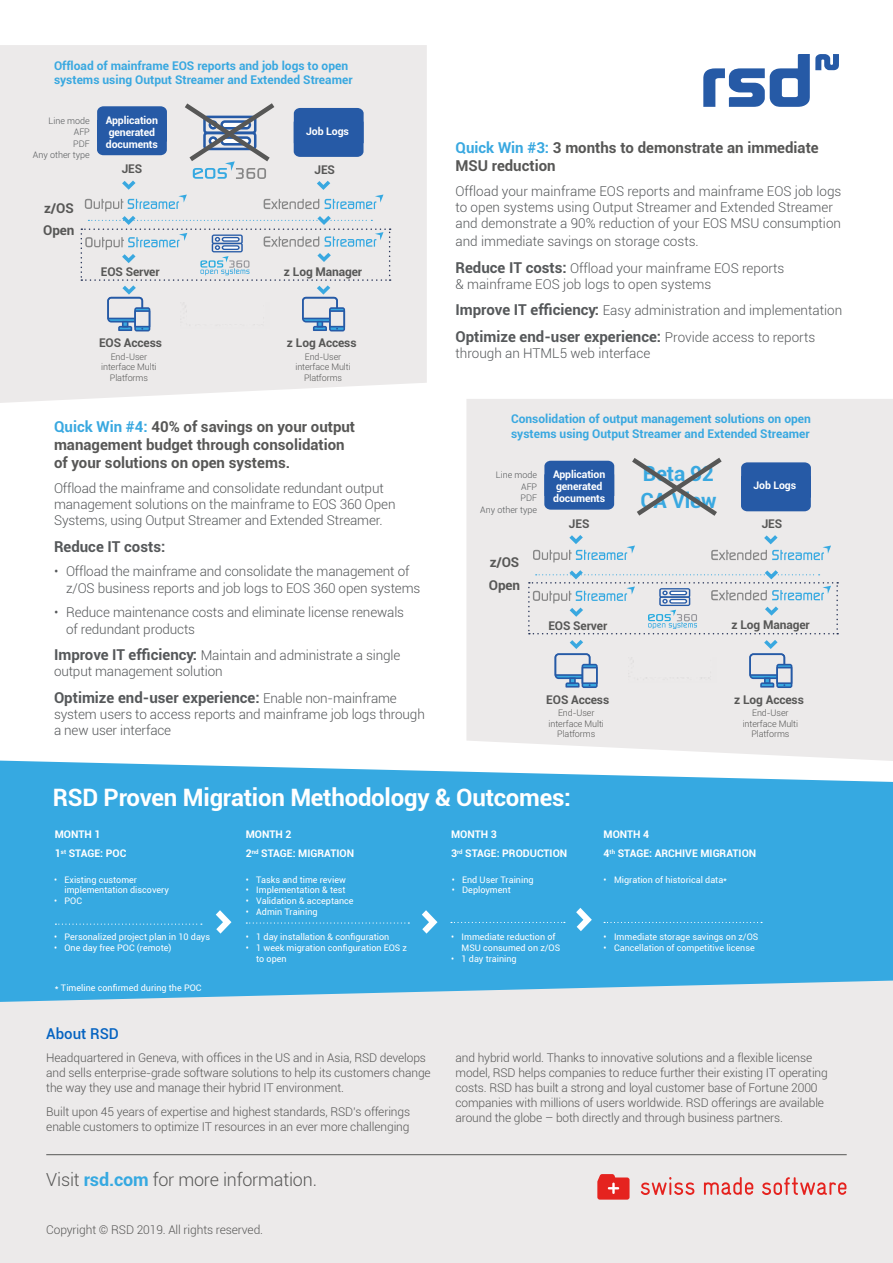
<style>
.page{position:relative;width:893px;height:1263px;background:#fff}
.page>*{position:absolute;margin:0;border:0;box-sizing:border-box;transform-origin:0 0}
.t1{font:700 24px "Roboto";letter-spacing:-.01em;color:#fff}
.t2{font:700 21px/27.5px "Roboto";letter-spacing:-.01em;color:#39a8e0}
.t3{font:300 18px "Roboto";letter-spacing:-.01em;color:#575756}
.t4{font:700 15px/18px "Roboto";color:#575756}
.t5{font:700 15px "Roboto";color:#55585a}
.t6{font:500 15px "Roboto";color:#0563c1}
.t7{font:300 13.5px/16.2px "Roboto";letter-spacing:-.01em;color:#55585a}
.t8{font:700 13.5px/22.6px "Roboto";letter-spacing:-.01em;color:#575756}
.t9{font:300 12px/15px "Roboto";letter-spacing:-.01em;color:#575756}
.t10{font:700 12px/14.4px "Roboto";color:#39a8e0}
.t11{font:700 12px "Roboto";letter-spacing:-.01em;color:#575756}
.t12{font:700 10.5px/12px "Roboto";letter-spacing:-.01em;color:#fff}
.t13{font:9px/10.8px "Roboto";color:#fff}
.t14{font:300 9px/10.5px "Roboto";letter-spacing:-.01em;color:#575756;text-align:center}
.t15{font:300 9px/11.6px "Roboto";color:#55585a;text-align:right}
.s1{color:#39a8e0}
.s2{font-weight:700;font-size:15px}
.s3{font-weight:300;font-size:13.5px}
.s4{font-weight:700;color:#36a9e1}
</style>
<div class="page">
<div style="left:0;top:979px;width:893px;height:284px;background:#eceaea"></div>
<svg style="left:0;top:760px;width:893px;height:242px;background:#47afe2"></svg>
<div style="left:466px;top:399px;width:427px;height:362px;background:#eceaea"></div>
<div style="left:0;top:45px;width:427px;height:358px;background:#eceaea"></div>
<svg style="left:703px;top:54px;width:136px;height:53px"></svg>
<div style="left:544px;top:461px;width:70px;height:49px;background:#265aa6"></div>
<svg style="left:627px;top:453px;width:100px;height:67px;background:#d8d6d6"></svg>
<div style="left:741px;top:462px;width:70px;height:49px;background:#265aa6"></div>
<svg style="left:704px;top:1177px;width:49px;height:18px"></svg>
<svg style="left:762px;top:1177px;width:84px;height:18px"></svg>
<svg style="left:641px;top:1177px;width:53px;height:18px"></svg>
<svg style="left:597px;top:1174px;width:32px;height:25px"></svg>
<hr style="left:46px;top:1154px;width:801px;height:1px;background:#575756">
<svg style="left:216px;top:910px;width:15px;height:23px"></svg>
<svg style="left:55px;top:923px;width:147px;height:2px"></svg>
<svg style="left:246px;top:922px;width:163px;height:1px"></svg>
<svg style="left:451px;top:922px;width:114px;height:1px"></svg>
<svg style="left:604px;top:922px;width:158px;height:1px"></svg>
<svg style="left:422px;top:910px;width:15px;height:23px"></svg>
<svg style="left:576px;top:908px;width:16px;height:23px"></svg>
<div style="left:714px;top:545px;width:108px;height:21px;background:#eceaea"></div>
<svg style="left:711px;top:535px;width:120px;height:25px"></svg>
<div style="left:536px;top:545px;width:93px;height:20px;background:#eceaea"></div>
<svg style="left:533px;top:535px;width:102px;height:27px"></svg>
<svg style="left:81px;top:99px;width:310px;height:232px;background:#cbd3de"></svg>
<svg style="left:528px;top:570px;width:310px;height:118px;background:#dce0e5"></svg>
<p class="t10" style="left:54px;top:58px;width:300px">Offload of mainframe EOS reports and job logs to open systems using Output Streamer and Extended Streamer</p>
<p class="t15" style="left:33px;top:115px;width:58px">Line mode<br>AFP<br>PDF<br>Any other type</p>
<p class="t8" style="left:43px;top:196px;width:33px">z/OS<br>Open</p>
<p class="t12" style="left:106px;top:113px;width:54px">Application generated documents</p>
<p class="t11" style="left:122px;top:161px;width:22px">JES</p>
<p class="t12" style="left:306px;top:125px;width:44px">Job Logs</p>
<p class="t11" style="left:314px;top:161px;width:22px">JES</p>
<p class="t11" style="left:101px;top:263px;width:60px">EOS Server</p>
<p class="t11" style="left:284px;top:263px;width:80px">z Log Manager</p>
<p class="t11" style="left:99px;top:334px;width:64px">EOS Access</p>
<p class="t11" style="left:287px;top:334px;width:71px">z Log Access</p>
<p class="t14" style="left:101px;top:351px;width:57px">End-User interface Multi<br>Platforms</p>
<p class="t14" style="left:295px;top:351px;width:57px">End-User interface Multi<br>Platforms</p>
<p class="t4" style="left:54px;top:417px;width:303px"><span class="s1">Quick Win #4:</span> 40% of savings on your output management budget through consolidation of your solutions on open systems.</p>
<p class="t7" style="left:54px;top:479px;width:343px">Offload the mainframe and consolidate redundant output management solutions on the mainframe to EOS 360 Open<br>Systems, using Output Streamer and Extended Streamer.</p>
<p class="t5" style="left:54px;top:536px;width:113px">Reduce IT costs:</p>
<p class="t7" style="left:66px;top:563px;width:356px;text-indent:-12px">• Offload the mainframe and consolidate the management of z/OS business reports and job logs to EOS 360 open systems</p>
<p class="t7" style="left:66px;top:604px;width:340px;text-indent:-12px">• Reduce maintenance costs and eliminate license renewals of redundant products</p>
<p class="t7" style="left:54px;top:647px;width:348px"><span class="s2">Improve IT efficiency:</span> Maintain and administrate a single output management solution</p>
<p class="t5" style="left:54px;top:687px;width:344px">Optimize end-user experience: <span class="s3">Enable non-mainframe</span></p>
<p class="t7" style="left:54px;top:706px;width:372px">system users to access reports and mainframe job logs through a new user interface</p>
<p class="t4" style="left:455px;top:138px;width:365px"><span class="s1">Quick Win #3:</span> 3 months to demonstrate an immediate<br>MSU reduction</p>
<p class="t7" style="left:455px;top:182px;width:387px">Offload your mainframe EOS reports and mainframe EOS job logs to open systems using Output Streamer and Extended Streamer and demonstrate a 90% reduction of your EOS MSU consumption</p>
<p class="t7" style="left:455px;top:228px;width:330px;line-height:26.5px">and immediate savings on storage costs.<br><span class="s2">Reduce IT costs:</span> Offload your mainframe EOS reports</p>
<p class="t7" style="left:455px;top:270px;width:388px;line-height:26.5px">&amp; mainframe EOS job logs to open systems<br><span class="s2">Improve IT efficiency:</span> Easy administration and implementation</p>
<p class="t5" style="left:455px;top:326px;width:361px">Optimize end-user experience: <span class="s3">Provide access to reports</span></p>
<p class="t7" style="left:455px;top:345px;width:196px">through an HTML5 web interface</p>
<p class="t10" style="left:511px;top:412px;width:301px">Consolidation of output management solutions on open systems using Output Streamer and Extended Streamer</p>
<h2 class="t2" style="left:640px;top:459px;width:78px">Beta 92<br>CA View</h2>
<p class="t12" style="left:553px;top:468px;width:54px">Application generated documents</p>
<p class="t11" style="left:569px;top:515px;width:22px">JES</p>
<p class="t15" style="left:480px;top:469px;width:58px">Line mode<br>AFP<br>PDF<br>Any other type</p>
<p class="t12" style="left:753px;top:479px;width:44px">Job Logs</p>
<p class="t11" style="left:762px;top:516px;width:22px">JES</p>
<p class="t8" style="left:489px;top:550px;width:33px">z/OS<br>Open</p>
<p class="t11" style="left:548px;top:617px;width:60px">EOS Server</p>
<p class="t11" style="left:731px;top:617px;width:80px">z Log Manager</p>
<p class="t11" style="left:546px;top:691px;width:64px">EOS Access</p>
<p class="t11" style="left:734px;top:691px;width:71px">z Log Access</p>
<p class="t14" style="left:549px;top:707px;width:57px">End-User interface Multi<br>Platforms</p>
<p class="t14" style="left:743px;top:707px;width:57px">End-User interface Multi<br>Platforms</p>
<h1 class="t1" style="left:53px;top:780px;width:520px">RSD Proven Migration Methodology &amp; Outcomes:</h1>
<p class="t12" style="left:55px;top:828px;width:47px">MONTH 1</p>
<p class="t12" style="left:246px;top:828px;width:47px">MONTH 2</p>
<p class="t12" style="left:451px;top:828px;width:47px">MONTH 3</p>
<p class="t12" style="left:603px;top:828px;width:47px">MONTH 4</p>
<p class="t12" style="left:55px;top:847px;width:73px">1<sup>st</sup> STAGE: POC</p>
<p class="t12" style="left:246px;top:847px;width:110px">2<sup>nd</sup> STAGE: MIGRATION</p>
<p class="t12" style="left:451px;top:847px;width:118px">3<sup>rd</sup> STAGE: PRODUCTION</p>
<p class="t12" style="left:603px;top:847px;width:154px">4<sup>th</sup> STAGE: ARCHIVE MIGRATION</p>
<p class="t13" style="left:65px;top:874px;width:106px;text-indent:-11px">• Existing customer implementation discovery</p>
<p class="t13" style="left:54px;top:895px;width:30px">• POC</p>
<p class="t13" style="left:54px;top:931px;width:158px">• Personalized project plan in 10 days</p>
<p class="t13" style="left:54px;top:942px;width:119px">• One day free POC (remote)</p>
<p class="t13" style="left:603px;top:874px;width:125px">• Migration of historical data*</p>
<p class="t13" style="left:246px;top:874px;width:102px">• Tasks and time review</p>
<p class="t13" style="left:246px;top:884px;width:101px">• Implementation &amp; test</p>
<p class="t13" style="left:246px;top:895px;width:109px">• Validation &amp; acceptance</p>
<p class="t13" style="left:246px;top:906px;width:73px">• Admin Training</p>
<p class="t13" style="left:246px;top:931px;width:145px">• 1 day installation &amp; configuration</p>
<p class="t13" style="left:256px;top:942px;width:152px;text-indent:-11px">• 1 week migration configuration EOS z to open</p>
<p class="t13" style="left:452px;top:874px;width:83px">• End User Training</p>
<p class="t13" style="left:452px;top:884px;width:60px">• Deployment</p>
<p class="t13" style="left:462px;top:931px;width:100px;text-indent:-11px">• Immediate reduction of<br>MSU consumed on z/OS</p>
<p class="t13" style="left:451px;top:953px;width:67px">• 1 day training</p>
<p class="t13" style="left:603px;top:931px;width:156px">• Immediate storage savings on z/OS</p>
<p class="t13" style="left:603px;top:942px;width:153px">• Cancellation of competitive license</p>
<p class="t13" style="left:55px;top:982px;width:148px">* Timeline confirmed during the POC</p>
<p class="t6" style="left:46px;top:1023px;width:74px">About RSD</p>
<p class="t9" style="left:46px;top:1050px;width:386px">Headquartered in Geneva, with offices in the US and in Asia, RSD develops and sells enterprise-grade software solutions to help its customers change the way they use and manage their hybrid IT environment.</p>
<p class="t9" style="left:46px;top:1103px;width:365px">Built upon 45 years of expertise and highest standards, RSD’s offerings enable customers to optimize IT resources in an ever more challenging</p>
<h3 class="t3" style="left:46px;top:1167px;width:272px">Visit <span class="s4">rsd.com</span> for more information.</h3>
<p class="t9" style="left:46px;top:1222px;width:218px">Copyright © RSD 2019. All rights reserved.</p>
<p class="t9" style="left:455px;top:1050px;width:374px">and hybrid world. Thanks to innovative solutions and a flexible license model, RSD helps companies to reduce further their existing IT operating costs. RSD has built a strong and loyal customer base of Fortune 2000 companies with millions of users worldwide. RSD offerings are available around the globe – both directly and through business partners.</p>
</div>
